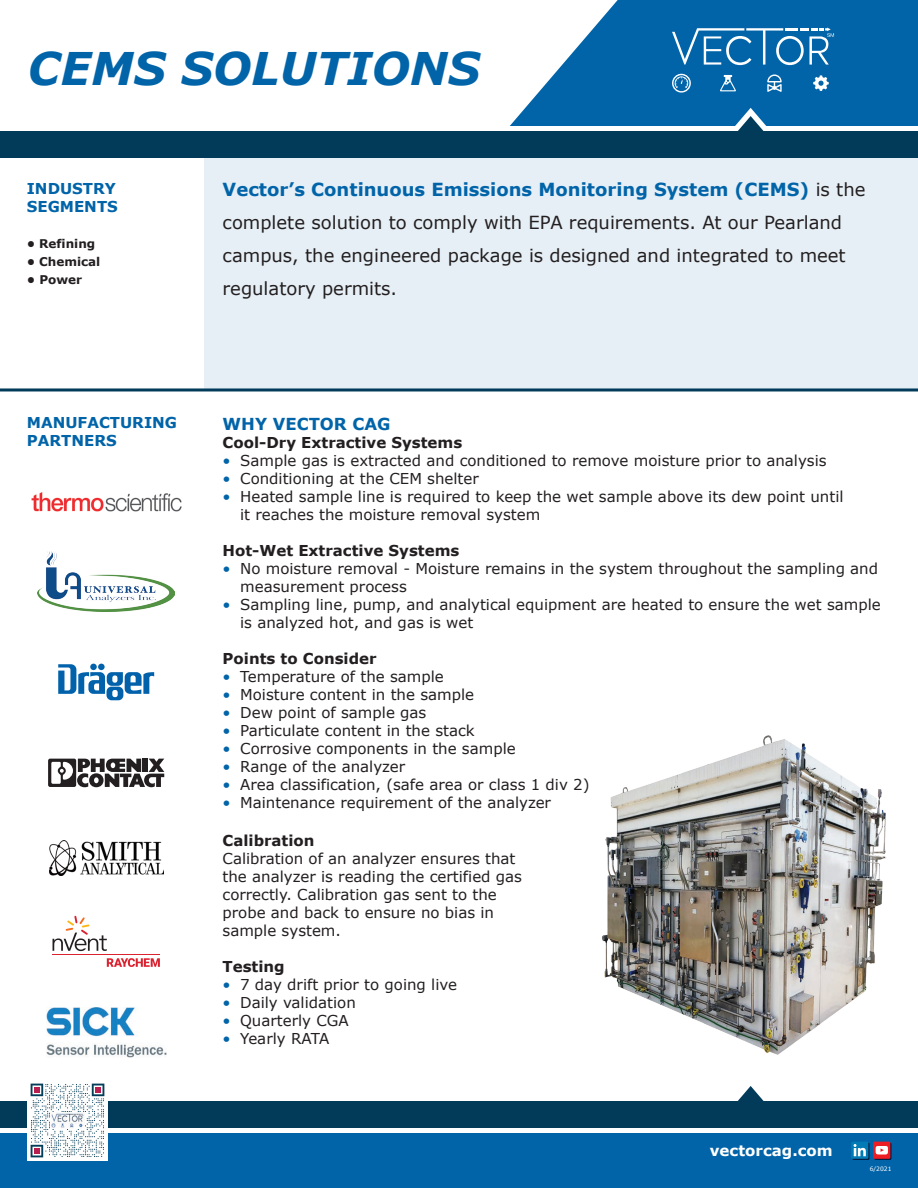
<style>
.page{position:relative;width:918px;height:1188px;background:#fff}
.page>*{position:absolute;margin:0;border:0;box-sizing:border-box;transform-origin:0 0}
.t1{font:italic 700 45px "Verdana";color:#0164a9}
.t2{font:18px/33px "Verdana";color:#231f20}
.t3{font:700 16.5px "Verdana";color:#0164a9}
.t4{font:15px/18px "Verdana";color:#231f20}
.t5{font:700 15px "Verdana";color:#231f20}
.t6{font:700 15px/18px "Verdana";color:#0164a9}
.t7{font:700 15px "Verdana";color:#fff}
.t8{font:700 12px "Verdana";color:#231f20}
.t9{font:6px "Verdana";color:#fff}
.s1{font-weight:700;color:#0164a9}
.s2{color:#0164a9}
</style>
<div class="page">
<div style="left:204px;top:147px;width:714px;height:243px;background:#e6eff6"></div>
<div style="left:0;top:1133px;width:918px;height:55px;background:#0164a9"></div>
<svg style="left:852px;top:1143px;width:17px;height:17px"></svg>
<svg style="left:874px;top:1143px;width:17px;height:17px"></svg>
<svg style="left:851px;top:1142px;width:17px;height:17px"></svg>
<svg style="left:854px;top:1144px;width:12px;height:12px"></svg>
<div style="left:873px;top:1142px;width:17px;height:17px;background:#ee1d23"></div>
<svg style="left:876px;top:1146px;width:12px;height:9px"></svg>
<svg style="left:510px;top:0;width:408px;height:126px;fill:#0164a9"></svg>
<div style="left:0;top:131px;width:918px;height:27px;background:#023b5a"></div>
<svg style="left:732px;top:108px;width:37px;height:23px"></svg>
<div style="left:0;top:1101px;width:918px;height:27px;background:#023b5a"></div>
<svg style="left:738px;top:1086px;width:26px;height:15px"></svg>
<svg style="left:672px;top:74px;width:19px;height:19px"></svg>
<svg style="left:767px;top:74px;width:15px;height:18px"></svg>
<svg style="left:813px;top:75px;width:16px;height:16px"></svg>
<svg style="left:720px;top:75px;width:16px;height:16px"></svg>
<svg style="left:672px;top:28px;width:162px;height:37px;background:#3885bb"></svg>
<img style="left:38px;top:551px;width:137px;height:60px">
<svg style="left:58px;top:664px;width:96px;height:36px"></svg>
<img style="left:31px;top:492px;width:151px;height:20px">
<hr style="left:0;top:388px;width:918px;height:3px;background:#023b5a">
<svg style="left:48px;top:759px;width:116px;height:28px"></svg>
<svg style="left:107px;top:958px;width:53px;height:9px"></svg>
<hr style="left:53px;top:954px;width:107px;height:1px;background:#db2230">
<svg style="left:53px;top:916px;width:54px;height:35px"></svg>
<img style="left:49px;top:841px;width:114px;height:34px">
<img style="left:46px;top:1008px;width:120px;height:49px">
<div style="left:27px;top:1080px;width:81px;height:81px;background:#fff"></div>
<svg style="left:31px;top:1084px;width:73px;height:73px"></svg>
<img style="left:50px;top:1113px;width:35px;height:15px">
<img style="left:602px;top:735px;width:285px;height:320px">
<h1 class="t1" style="left:28px;top:40px;width:454px">CEMS SOLUTIONS</h1>
<p class="t6" style="left:27px;top:179px;width:93px">INDUSTRY<br>SEGMENTS</p>
<p class="t8" style="left:27px;top:236px;width:70px">• Refining</p>
<p class="t8" style="left:27px;top:254px;width:75px">• Chemical</p>
<p class="t8" style="left:27px;top:272px;width:57px">• Power</p>
<p class="t2" style="left:223px;top:173px;width:644px"><span class="s1">Vector’s Continuous Emissions Monitoring System (CEMS)</span> is the complete solution to comply with EPA requirements. At our Pearland campus, the engineered package is designed and integrated to meet regulatory permits.</p>
<p class="t6" style="left:27px;top:413px;width:152px">MANUFACTURING<br>PARTNERS</p>
<p class="t3" style="left:223px;top:414px;width:170px">WHY VECTOR CAG</p>
<p class="t5" style="left:223px;top:433px;width:241px">Cool-Dry Extractive Systems</p>
<p class="t4" style="left:223px;top:451px;width:606px"><span class="s2">•</span> Sample gas is extracted and conditioned to remove moisture prior to analysis</p>
<p class="t4" style="left:223px;top:469px;width:258px"><span class="s2">•</span> Conditioning at the CEM shelter</p>
<p class="t4" style="left:240px;top:487px;width:605px;text-indent:-18px"><span class="s2">•</span> Heated sample line is required to keep the wet sample above its dew point until it reaches the moisture removal system</p>
<p class="t5" style="left:223px;top:541px;width:238px">Hot-Wet Extractive Systems</p>
<p class="t4" style="left:240px;top:559px;width:639px;text-indent:-18px"><span class="s2">•</span> No moisture removal - Moisture remains in the system throughout the sampling and measurement process</p>
<p class="t4" style="left:240px;top:595px;width:642px;text-indent:-18px"><span class="s2">•</span> Sampling line, pump, and analytical equipment are heated to ensure the wet sample is analyzed hot, and gas is wet</p>
<p class="t5" style="left:223px;top:649px;width:156px">Points to Consider</p>
<p class="t4" style="left:223px;top:667px;width:223px"><span class="s2">•</span> Temperature of the sample</p>
<p class="t4" style="left:223px;top:685px;width:253px"><span class="s2">•</span> Moisture content in the sample</p>
<p class="t4" style="left:223px;top:703px;width:205px"><span class="s2">•</span> Dew point of sample gas</p>
<p class="t4" style="left:223px;top:721px;width:254px"><span class="s2">•</span> Particulate content in the stack</p>
<p class="t4" style="left:223px;top:739px;width:295px"><span class="s2">•</span> Corrosive components in the sample</p>
<p class="t4" style="left:223px;top:757px;width:184px"><span class="s2">•</span> Range of the analyzer</p>
<p class="t4" style="left:223px;top:775px;width:368px"><span class="s2">•</span> Area classification, (safe area or class 1 div 2)</p>
<p class="t4" style="left:223px;top:793px;width:330px"><span class="s2">•</span> Maintenance requirement of the analyzer</p>
<p class="t5" style="left:223px;top:831px;width:94px">Calibration</p>
<p class="t4" style="left:223px;top:849px;width:301px">Calibration of an analyzer ensures that the analyzer is reading the certified gas correctly. Calibration gas sent to the probe and back to ensure no bias in sample system.</p>
<p class="t5" style="left:223px;top:957px;width:64px">Testing</p>
<p class="t4" style="left:223px;top:975px;width:236px"><span class="s2">•</span> 7 day drift prior to going live</p>
<p class="t4" style="left:223px;top:993px;width:135px"><span class="s2">•</span> Daily validation</p>
<p class="t4" style="left:223px;top:1011px;width:128px"><span class="s2">•</span> Quarterly CGA</p>
<p class="t4" style="left:223px;top:1029px;width:108px"><span class="s2">•</span> Yearly RATA</p>
<p class="t7" style="left:710px;top:1141px;width:124px">vectorcag.com</p>
<p class="t9" style="left:870px;top:1165px;width:23px">6/2021</p>
</div>
